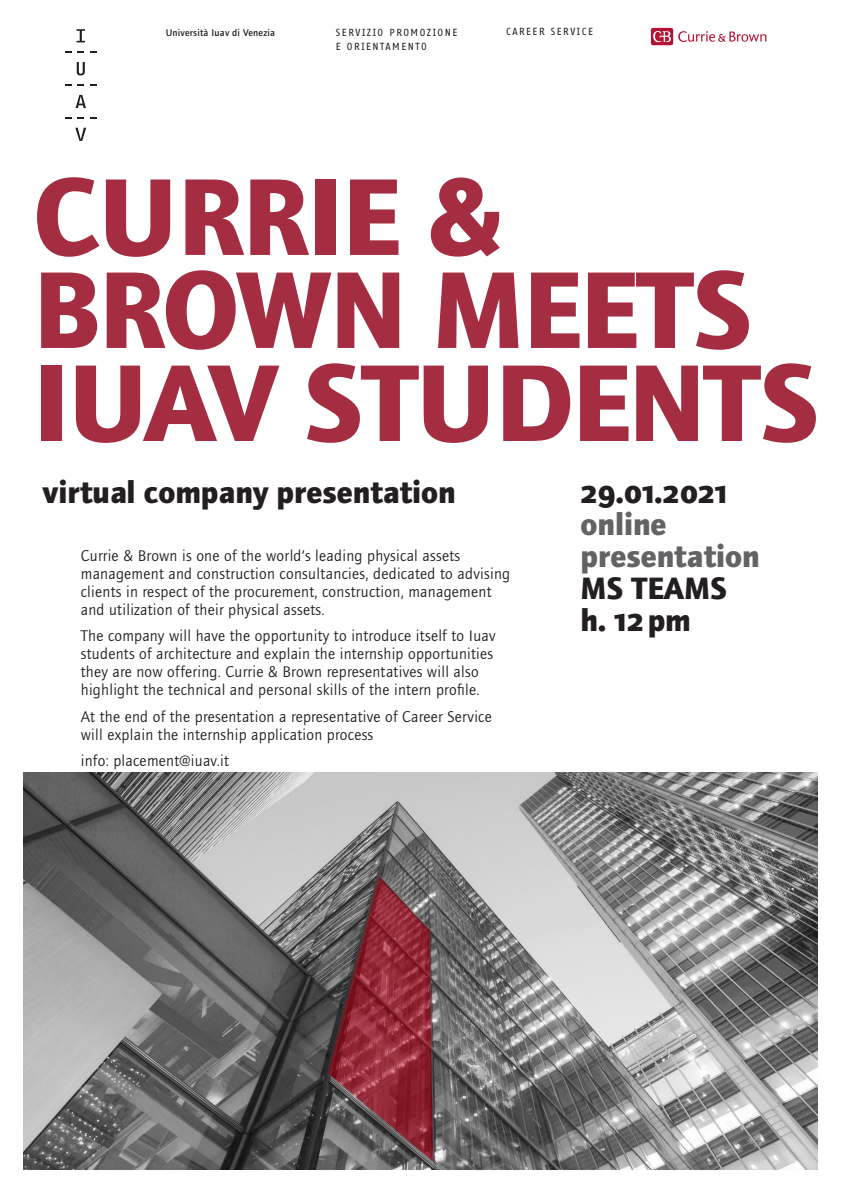
<style>
.page{position:relative;width:842px;height:1191px;background:#fff}
.page>*{position:absolute;margin:0;border:0;box-sizing:border-box;transform-origin:0 0}
.TITOLO{font:700 113px/93px "Foundry Journal";letter-spacing:-.01em;color:#a52d41}
.SOTTOTITOLO___INFO{font:700 32px "Foundry Journal";color:#231f20}
.SOTTOTITOLO___INFO-2{font:700 32px/32px "Foundry Journal";color:#636366}
.SOTTOTITOLO___INFO-3{font:700 32px "Foundry Journal SC";color:#231f20}
.TESTO_piccolo{font:16px/18px "Foundry Journal";letter-spacing:.02em;color:#231f20}
.INTESTAZIONE_maiusco{font:10px "Fago Office Sans";letter-spacing:.15em;color:#231f20}
.INTESTAZIONE_iuav{font:500 10px "Foundry Journal";letter-spacing:.02em;color:#231f20}
.s1{font-family:"Foundry Journal SC"}
</style>
<div class="page">
<svg style="left:77px;top:29px;width:8px;height:13px"></svg>
<svg style="left:65px;top:51px;width:7px;height:2px"></svg>
<svg style="left:78px;top:51px;width:6px;height:2px"></svg>
<svg style="left:90px;top:51px;width:6px;height:2px"></svg>
<svg style="left:77px;top:62px;width:8px;height:13px"></svg>
<svg style="left:65px;top:84px;width:7px;height:2px"></svg>
<svg style="left:78px;top:84px;width:6px;height:2px"></svg>
<svg style="left:90px;top:84px;width:6px;height:2px"></svg>
<svg style="left:76px;top:95px;width:10px;height:13px"></svg>
<svg style="left:65px;top:117px;width:7px;height:2px"></svg>
<svg style="left:78px;top:117px;width:6px;height:2px"></svg>
<svg style="left:90px;top:117px;width:6px;height:2px"></svg>
<svg style="left:75px;top:128px;width:11px;height:13px"></svg>
<img style="left:650px;top:27px;width:117px;height:19px">
<img style="left:23px;top:772px;width:794px;height:397px">
<p class="INTESTAZIONE_iuav" style="left:166px;top:27px;width:111px">Università Iuav di Venezia</p>
<p class="INTESTAZIONE_maiusco" style="left:336px;top:27px;width:123px">SERVIZIO PROMOZIONE</p>
<p class="INTESTAZIONE_maiusco" style="left:336px;top:41px;width:92px">E ORIENTAMENTO</p>
<p class="INTESTAZIONE_maiusco" style="left:506px;top:27px;width:88px">CAREER SERVICE</p>
<p class="TITOLO" style="left:34px;top:170px;width:787px">CURRIE &amp;<br>BROWN MEETS<br>IUAV STUDENTS</p>
<p class="SOTTOTITOLO___INFO" style="left:43px;top:474px;width:415px">virtual company presentation</p>
<p class="TESTO_piccolo" style="left:81px;top:546px;width:431px">Currie &amp; Brown is one of the world’s leading physical assets management and construction consultancies, dedicated to advising clients in respect of the procurement, construction, management</p>
<p class="TESTO_piccolo" style="left:81px;top:600px;width:245px">and utilization of their physical assets.</p>
<p class="TESTO_piccolo" style="left:81px;top:627px;width:416px">The company will have the opportunity to introduce itself to Iuav students of architecture and explain the internship opportunities they are now offering. Currie &amp; Brown representatives will also highlight the technical and personal skills of the intern profile.</p>
<p class="TESTO_piccolo" style="left:81px;top:707px;width:413px">At the end of the presentation a representative of Career Service</p>
<p class="TESTO_piccolo" style="left:81px;top:725px;width:294px">will explain the internship application process</p>
<p class="TESTO_piccolo" style="left:81px;top:752px;width:150px">info: placement@iuav.it</p>
<p class="SOTTOTITOLO___INFO-3" style="left:580px;top:474px;width:148px">29.01.2021</p>
<p class="SOTTOTITOLO___INFO-2" style="left:580px;top:508px;width:181px">online presentation</p>
<p class="SOTTOTITOLO___INFO" style="left:580px;top:570px;width:148px">MS TEAMS</p>
<p class="SOTTOTITOLO___INFO" style="left:580px;top:602px;width:112px">h. <span class="s1">12</span>pm</p>
</div>
